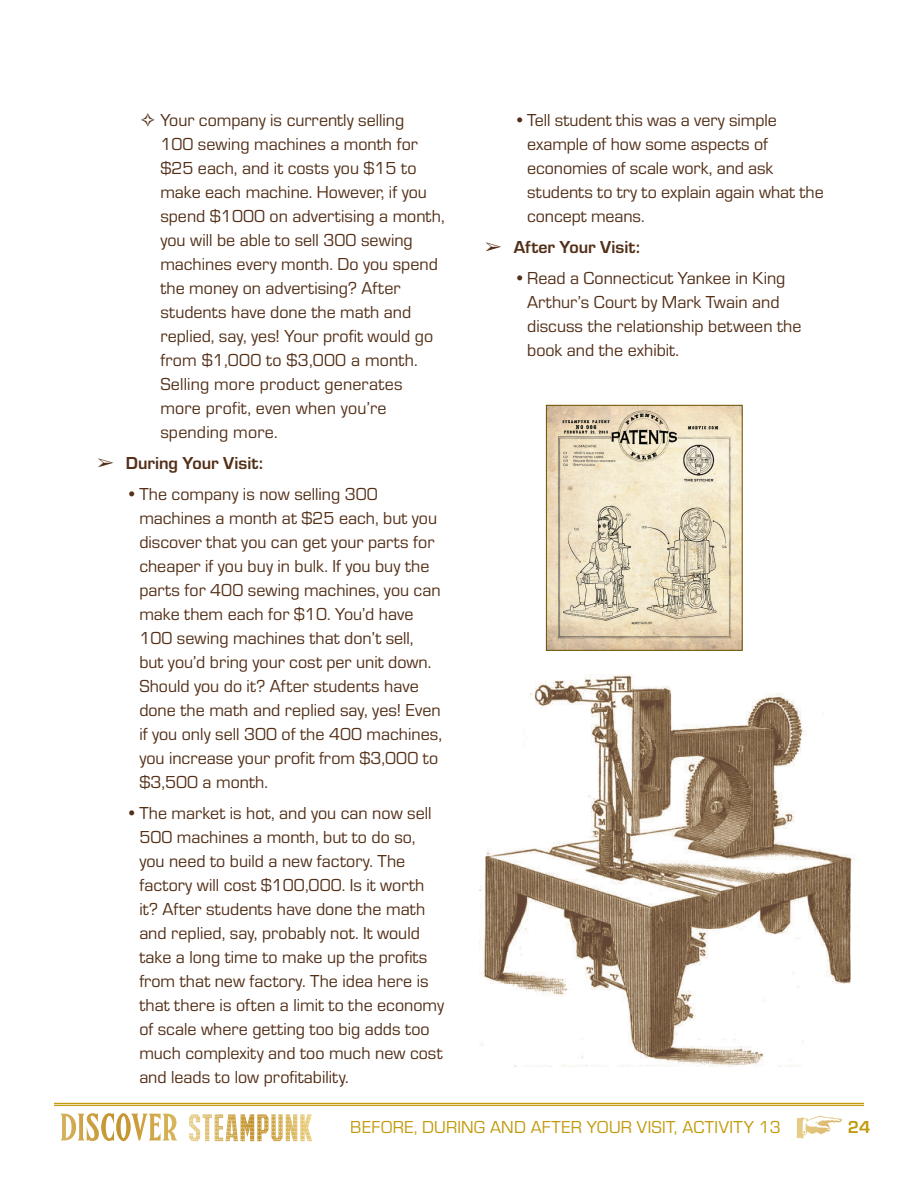
<style>
.page{position:relative;width:918px;height:1188px;background:#fff}
.page>*{position:absolute;margin:0;border:0;box-sizing:border-box;transform-origin:0 0}
.t1{font:18px/24px "Eurostile";color:#532f18}
.t2{font:18px "Eurostile";letter-spacing:.01em;color:#c29a0d}
.t3{font:700 18px "Eurostile";color:#532f18}
.t4{font:700 18px "Eurostile";color:#c29a0d}
</style>
<div class="page">
<hr style="left:54px;top:1103px;width:810px;height:1px;background:#c29a0d">
<hr style="left:54px;top:1105px;width:810px;height:1px;background:#c29a0d">
<svg style="left:189px;top:1114px;width:123px;height:27px"></svg>
<svg style="left:60px;top:1113px;width:117px;height:28px"></svg>
<svg style="left:796px;top:1116px;width:28px;height:23px"></svg>
<img style="left:479px;top:675px;width:377px;height:391px">
<img style="left:548px;top:407px;width:192px;height:242px">
<div style="left:546px;top:405px;width:196px;height:246px;border:1px solid #685100"></div>
<p class="t1" style="left:160px;top:108px;width:286px;text-indent:-19px">✧ Your company is currently selling<br>100 sewing machines a month for $25 each, and it costs you $15 to make each machine. However, if you spend $1000 on advertising a month, you will be able to sell 300 sewing machines every month. Do you spend the money on advertising? After students have done the math and replied, say, yes! Your profit would go from $1,000 to $3,000 a month.<br>Selling more product generates more profit, even when you’re spending more.</p>
<p class="t3" style="left:97px;top:450px;width:167px">➢ During Your Visit:</p>
<p class="t1" style="left:139px;top:481px;width:304px;text-indent:-14px">•The company is now selling 300 machines a month at $25 each, but you discover that you can get your parts for cheaper if you buy in bulk. If you buy the parts for 400 sewing machines, you can make them each for $10. You’d have 100 sewing machines that don’t sell, but you’d bring your cost per unit down.<br>Should you do it? After students have done the math and replied say, yes! Even if you only sell 300 of the 400 machines, you increase your profit from $3,000 to $3,500 a month.</p>
<p class="t1" style="left:139px;top:800px;width:306px;text-indent:-14px">•The market is hot, and you can now sell 500 machines a month, but to do so, you need to build a new factory. The factory will cost $100,000. Is it worth it? After students have done the math and replied, say, probably not. It would take a long time to make up the profits from that new factory. The idea here is that there is often a limit to the economy of scale where getting too big adds too much complexity and too much new cost and leads to low profitability.</p>
<p class="t1" style="left:527px;top:107px;width:298px;text-indent:-14px">•Tell student this was a very simple example of how some aspects of economies of scale work, and ask students to try to explain again what the concept means.</p>
<p class="t3" style="left:485px;top:234px;width:156px">➢ After Your Visit:</p>
<p class="t1" style="left:527px;top:265px;width:276px;text-indent:-14px">•Read a Connecticut Yankee in King<br>Arthur’s Court by Mark Twain and discuss the relationship between the book and the exhibit.</p>
<p class="t2" style="left:351px;top:1115px;width:432px">BEFORE, DURING AND AFTER YOUR VISIT, ACTIVITY 13</p>
<p class="t4" style="left:848px;top:1114px;width:24px">24</p>
</div>
